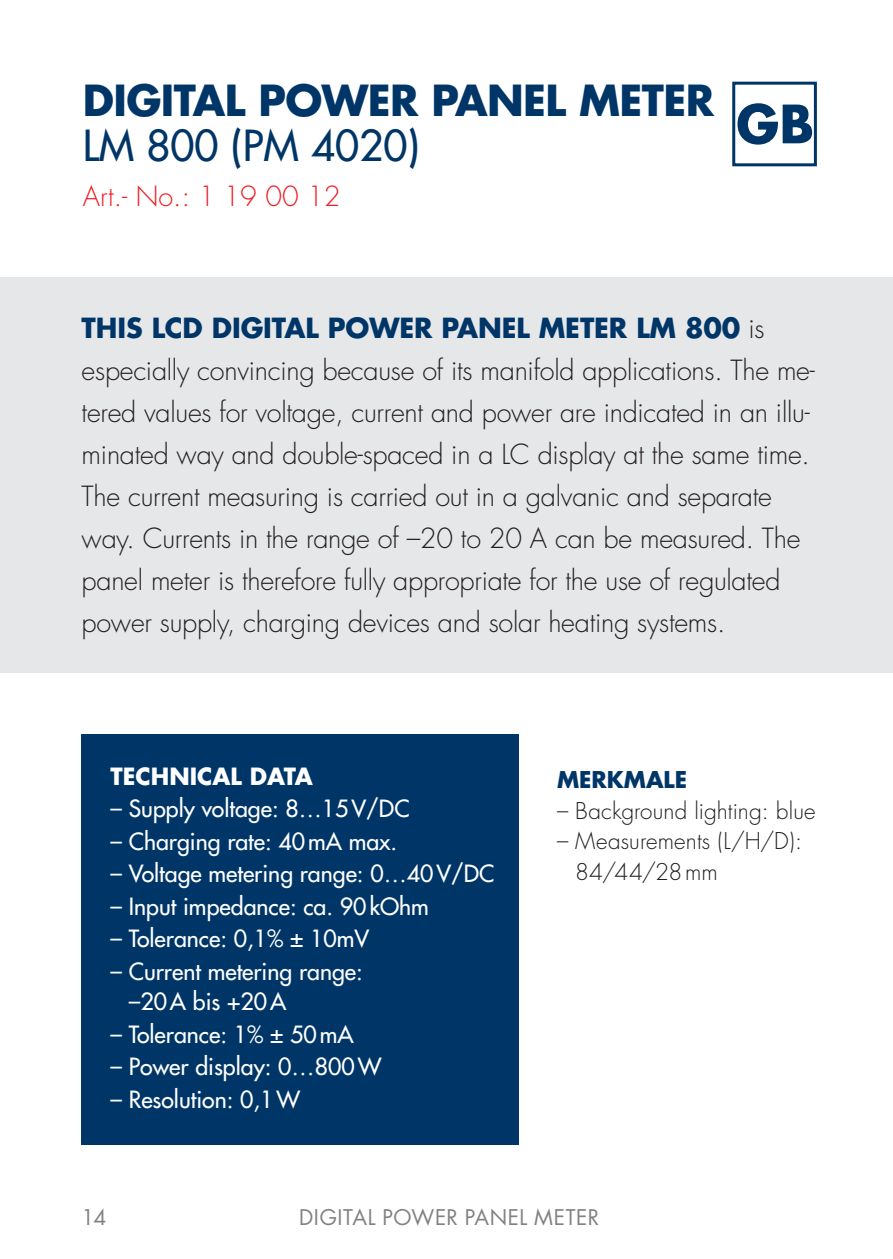
<style>
.page{position:relative;width:893px;height:1259px;background:#fff}
.page>*{position:absolute;margin:0;border:0;box-sizing:border-box;transform-origin:0 0}
.t1{font:700 51.3px "Futura Std";color:#003667}
.t2{font:700 41.7px "Futura Std";letter-spacing:-.015em;color:#003667}
.t3{font:500 41.7px "Futura Std";color:#003667}
.t4{font:300 27px/42px "Futura Std";letter-spacing:-.01em;color:#231f20}
.t5{font:300 27px "Futura Std";color:#ee1d23}
.t6{font:500 23.1px/30px "Futura Std";color:#fff}
.t7{font:700 23.1px "Futura Std";color:#fff}
.t8{font:300 22.5px/30.6px "Futura Std";letter-spacing:.005em;color:#231f20}
.t9{font:700 22.5px "Futura Std";color:#003667}
.t10{font:21px "Futura Std";letter-spacing:.025em;color:#808285}
.s1{font-weight:700;color:#003667}
</style>
<div class="page">
<div style="left:82px;top:735px;width:437px;height:410px;background:#003667"></div>
<div style="left:0;top:277px;width:893px;height:395px;background:#e6e7e9"></div>
<div style="left:732px;top:82px;width:85px;height:84px;border:3px solid #003667"></div>
<h2 class="t2" style="left:83px;top:73px;width:633px">DIGITAL POWER PANEL METER</h2>
<h2 class="t3" style="left:83px;top:120px;width:338px">LM 800 (PM 4020)</h2>
<p class="t5" style="left:83px;top:180px;width:259px">Art.- No.: 1 19 00 12</p>
<h1 class="t1" style="left:736px;top:90px;width:79px">GB</h1>
<p class="t4" style="left:82px;top:308px;width:735px"><span class="s1">THIS LCD DIGITAL POWER PANEL METER LM 800</span> is especially convincing because of its manifold applications. The me&shy;tered values for voltage, current and power are indicated in an illu&shy;minated way and double-spaced in a LC display at the same time.<br>The current measuring is carried out in a galvanic and separate way. Currents in the range of –20 to 20 A can be measured. The panel meter is therefore fully appropriate for the use of regulated power supply, charging devices and solar heating systems.</p>
<p class="t7" style="left:111px;top:760px;width:204px">TECHNICAL DATA</p>
<p class="t6" style="left:111px;top:794px;width:301px">– Supply voltage: 8…15 V/DC</p>
<p class="t6" style="left:111px;top:826px;width:288px">– Charging rate: 40 mA max.</p>
<p class="t6" style="left:111px;top:859px;width:385px">– Voltage metering range: 0…40 V/DC</p>
<p class="t6" style="left:111px;top:891px;width:320px">– Input impedance: ca. 90 kOhm</p>
<p class="t6" style="left:111px;top:924px;width:260px">– Tolerance: 0,1% ± 10mV</p>
<p class="t6" style="left:129px;top:956px;width:236px;text-indent:-18px">– Current metering range: –20 A bis +20 A</p>
<p class="t6" style="left:111px;top:1019px;width:245px">– Tolerance: 1% ± 50 mA</p>
<p class="t6" style="left:111px;top:1051px;width:272px">– Power display: 0…800 W</p>
<p class="t6" style="left:111px;top:1084px;width:191px">– Resolution: 0,1 W</p>
<p class="t9" style="left:557px;top:764px;width:132px">MERKMALE</p>
<p class="t8" style="left:557px;top:795px;width:260px">– Background lighting: blue</p>
<p class="t8" style="left:575px;top:826px;width:228px;text-indent:-18px">– Measurements (L/H/D):<br>84/44/28 mm</p>
<p class="t10" style="left:82px;top:1204px;width:26px">14</p>
<p class="t10" style="left:299px;top:1204px;width:302px">DIGITAL POWER PANEL METER</p>
</div>
